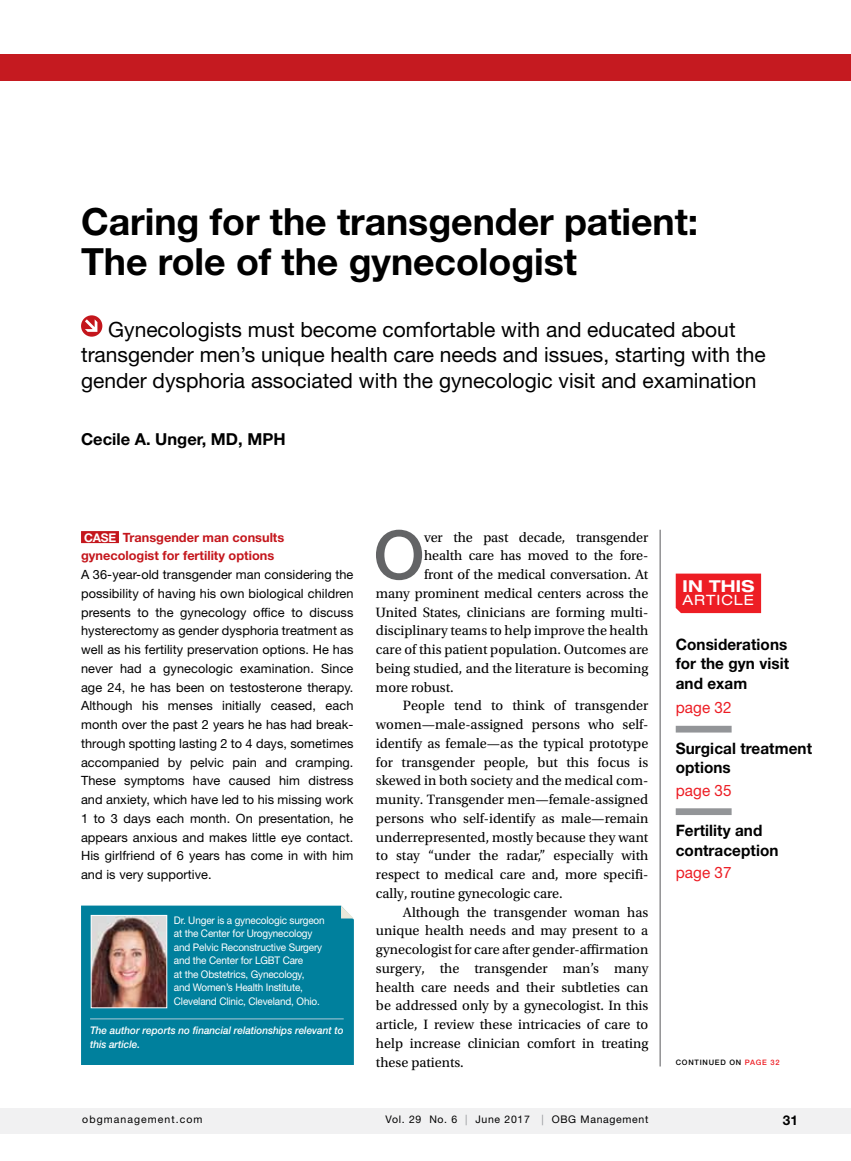
<style>
.page{position:relative;width:851px;height:1161px;background:#fff}
.page>*{position:absolute;margin:0;border:0;box-sizing:border-box;transform-origin:0 0}
.t1{font:500 67.5px "Helvetica Neue LT Std";color:#636466}
.t2{font:700 37.5px/40.5px "Helvetica Neue LT Std";color:#000}
.t3{font:21px/25.5px "Helvetica Neue LT Std";color:#000;text-align:center}
.t4{font:700 16.5px "Helvetica Neue LT Std";color:#000}
.t5{font:700 expanded 16.5px "Helvetica Neue LT Std";letter-spacing:.015em;color:#fff}
.t6{font:700 15.75px/19.5px "Helvetica Neue LT Std";letter-spacing:.005em;color:#000}
.t7{font:15.75px "Helvetica Neue LT Std";letter-spacing:.005em;color:#ed1d24}
.t8{font:14.25px "Utopia Std";color:#000}
.t9{font:expanded 14.25px "Helvetica Neue LT Std";letter-spacing:.07em;color:#fff}
.t10{font:700 13.5px "Helvetica Neue LT Std";color:#000}
.t11{font:12.75px/18.8px "Helvetica Neue LT Std";letter-spacing:.005em;color:#000;text-align:justify}
.t12{font:700 12.75px/18.8px "Helvetica Neue LT Std";color:#c4161c}
.t13{font:10.5px/13.5px "Helvetica Neue LT Std";letter-spacing:-.015em;color:#fff;scale:.95 1}
.t14{font:italic 500 10.5px/13.5px "Helvetica Neue LT Std";letter-spacing:-.005em;color:#fff;scale:.95 1}
.t15{font:10.5px "Helvetica Neue LT Std";letter-spacing:.065em;color:#000}
.t16{font:10.5px "Helvetica Neue LT Std";letter-spacing:.1em;color:#000}
.t17{font:500 7.5px "Helvetica Neue LT Std";letter-spacing:.1em;color:#000}
.s1{font-size:12px;color:#fff}
.s2{color:#ed1d24}
.s3{color:#939598}
</style>
<div class="page">
<div style="left:675px;top:574px;width:86px;height:39px;background:#ed1d24"></div>
<div style="left:675px;top:726px;width:56px;height:7px;background:#939598"></div>
<div style="left:675px;top:808px;width:56px;height:7px;background:#939598"></div>
<hr style="left:659px;top:530px;width:1px;height:536px;background:#58595b">
<div style="left:0;top:1108px;width:850px;height:26px;background:#f1f1f2"></div>
<div style="left:0;top:54px;width:850px;height:27px;background:#c51a20"></div>
<div style="left:81px;top:531px;width:38px;height:12px;background:#c4161c"></div>
<svg style="left:81px;top:315px;width:21px;height:22px"></svg>
<div style="left:81px;top:906px;width:273px;height:159px;background:#00809d"></div>
<hr style="left:90px;top:1019px;width:254px;height:1px;background:#accad7">
<img style="left:93px;top:917px;width:72px;height:89px">
<div style="left:91px;top:915px;width:76px;height:93px;border:1px solid #fff"></div>
<svg style="left:341px;top:906px;width:13px;height:13px"></svg>
<h2 class="t2" style="left:81px;top:200px;width:618px">Caring for the transgender patient:<br>The role of the gynecologist</h2>
<h3 class="t3" style="left:81px;top:316px;width:686px">Gynecologists must become comfortable with and educated about transgender men’s unique health care needs and issues, starting with the gender dysphoria associated with the gynecologic visit and examination</h3>
<p class="t4" style="left:81px;top:429px;width:206px">Cecile A. Unger, MD, MPH</p>
<p class="t12" style="left:81px;top:527px;width:205px"><span class="s1">CASE</span> Transgender man consults gynecologist for fertility options</p>
<p class="t11" style="left:81px;top:565px;width:274px">A 36-year-old transgender man considering the possibility of having his own biological children presents to the gynecology office to discuss hysterectomy as gender dysphoria treatment as well as his fertility preservation options. He has never had a gynecologic examination. Since age 24, he has been on testosterone therapy.<br>Although his menses initially ceased, each month over the past 2 years he has had break&shy;through spotting lasting 2 to 4 days, sometimes accompanied by pelvic pain and cramping.<br>These symptoms have caused him distress and anxiety, which have led to his missing work 1 to 3 days each month. On presentation, he appears anxious and makes little eye contact.<br>His girlfriend of 6 years has come in with him and is very supportive.</p>
<p class="t13" style="left:174px;top:913px;width:160px">Dr. Unger is a gynecologic surgeon at the Center for Urogynecology and Pelvic Reconstructive Surgery and the Center for LGBT Care<br>at the Obstetrics, Gynecology,<br>and Women’s Health Institute,<br>Cleveland Clinic, Cleveland, Ohio.</p>
<p class="t14" style="left:90px;top:1024px;width:268px">The author reports no financial relationships relevant to this article.</p>
<h1 class="t1" style="left:373px;top:515px;width:53px">O</h1>
<p class="t8" style="left:424px;top:529px;width:226px">ver the past decade, transgender</p>
<p class="t8" style="left:424px;top:548px;width:226px">health care has moved to the fore-</p>
<p class="t8" style="left:424px;top:567px;width:226px">front of the medical conversation. At</p>
<p class="t8" style="left:376px;top:585px;width:274px">many prominent medical centers across the</p>
<p class="t8" style="left:376px;top:604px;width:274px">United States, clinicians are forming multi-</p>
<p class="t8" style="left:376px;top:623px;width:274px">disciplinary teams to help improve the health</p>
<p class="t8" style="left:376px;top:642px;width:274px">care of this patient population. Outcomes are</p>
<p class="t8" style="left:376px;top:660px;width:274px">being studied, and the literature is becoming</p>
<p class="t8" style="left:376px;top:679px;width:79px">more robust.</p>
<p class="t8" style="left:403px;top:698px;width:247px">People tend to think of transgender</p>
<p class="t8" style="left:376px;top:717px;width:274px">women—male-assigned persons who self-</p>
<p class="t8" style="left:376px;top:735px;width:274px">identify as female—as the typical prototype</p>
<p class="t8" style="left:376px;top:754px;width:274px">for transgender people, but this focus is</p>
<p class="t8" style="left:376px;top:773px;width:274px">skewed in both society and the medical com-</p>
<p class="t8" style="left:376px;top:792px;width:274px">munity. Transgender men—female-assigned</p>
<p class="t8" style="left:376px;top:810px;width:274px">persons who self-identify as male—remain</p>
<p class="t8" style="left:376px;top:829px;width:274px">underrepresented, mostly because they want</p>
<p class="t8" style="left:376px;top:848px;width:274px">to stay “under the radar,” especially with</p>
<p class="t8" style="left:376px;top:867px;width:274px">respect to medical care and, more specifi-</p>
<p class="t8" style="left:376px;top:885px;width:188px">cally, routine gynecologic care.</p>
<p class="t8" style="left:403px;top:904px;width:247px">Although the transgender woman has</p>
<p class="t8" style="left:376px;top:923px;width:274px">unique health needs and may present to a</p>
<p class="t8" style="left:376px;top:942px;width:274px">gynecologist for care after gender-affirmation</p>
<p class="t8" style="left:376px;top:961px;width:274px">surgery, the transgender man’s many</p>
<p class="t8" style="left:376px;top:979px;width:274px">health care needs and their subtleties can</p>
<p class="t8" style="left:376px;top:998px;width:274px">be addressed only by a gynecologist. In this</p>
<p class="t8" style="left:376px;top:1017px;width:274px">article, I review these intricacies of care to</p>
<p class="t8" style="left:376px;top:1036px;width:274px">help increase clinician comfort in treating</p>
<p class="t8" style="left:376px;top:1054px;width:89px">these patients.</p>
<p class="t5" style="left:682px;top:575px;width:73px">IN THIS</p>
<p class="t9" style="left:682px;top:591px;width:73px">ARTICLE</p>
<p class="t6" style="left:675px;top:634px;width:115px;text-align:justify">Considerations for the gyn visit and exam</p>
<p class="t7" style="left:675px;top:698px;width:57px">page 32</p>
<p class="t6" style="left:675px;top:738px;width:138px">Surgical treatment options</p>
<p class="t7" style="left:675px;top:781px;width:57px">page 35</p>
<p class="t6" style="left:675px;top:821px;width:104px">Fertility and contraception</p>
<p class="t7" style="left:675px;top:863px;width:57px">page 37</p>
<p class="t17" style="left:675px;top:1058px;width:105px">CONTINUED ON <span class="s2">PAGE 32</span></p>
<p class="t16" style="left:82px;top:1114px;width:122px">obgmanagement.com</p>
<p class="t15" style="left:385px;top:1114px;width:264px">Vol. 29 No. 6 <span class="s3">|</span> June 2017 <span class="s3">|</span> OBG Management</p>
<p class="t10" style="left:782px;top:1112px;width:17px">31</p>
</div>
